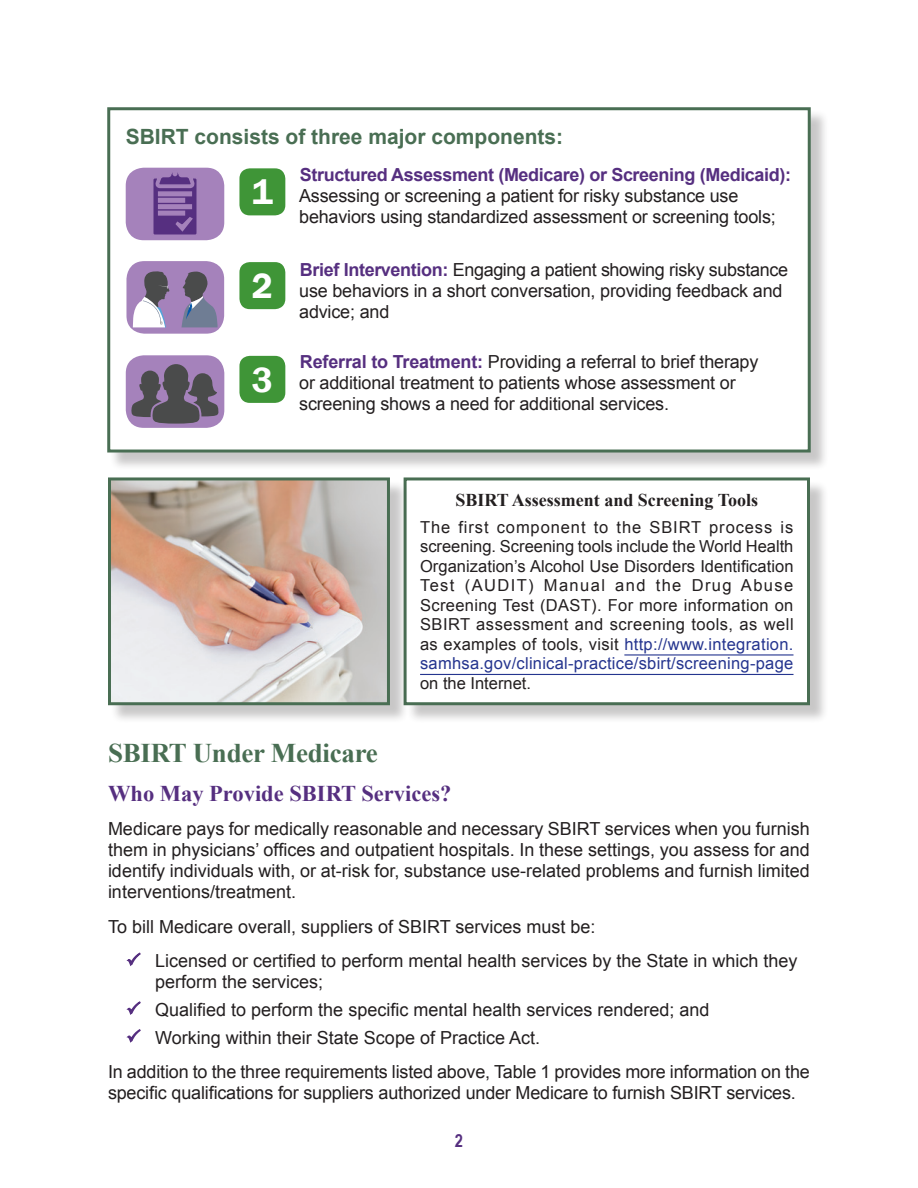
<style>
.page{position:relative;width:918px;height:1188px;background:#fff}
.page>*{position:absolute;margin:0;border:0;box-sizing:border-box;transform-origin:0 0}
.t1{font:600 36px "Franklin Gothic";color:#fff}
.t2{font:700 27px "Times New Roman";letter-spacing:-.01em;color:#496e53}
.t3{font:700 22.5px "Times New Roman";color:#562f80}
.t4{font:700 21px "Arial";color:#496e53}
.t5{font:18px/21px "Arial";letter-spacing:-.01em;color:#231f20}
.t6{font:700 18px "Times New Roman";color:#231f20}
.t7{font:700 18px "Arial Narrow";color:#562f80}
.t8{font:16.5px/19.5px "Arial";letter-spacing:.015em;color:#231f20;text-align:justify}
.s1{font-weight:700;color:#562f80}
.s2{color:#25358f}
</style>
<div class="page">
<div style="left:110px;top:110px;width:719px;height:361px;background:#231f20;opacity:.25"></div>
<div style="left:107px;top:107px;width:704px;height:346px;background:#fff;border:3px solid #496e53"></div>
<div style="left:406px;top:480px;width:423px;height:244px;background:#231f20;opacity:.25"></div>
<div style="left:405px;top:479px;width:403px;height:225px;background:#fff"></div>
<hr style="left:624px;top:654px;width:169px;height:2px;background:#25358f">
<hr style="left:420px;top:674px;width:374px;height:1px;background:#25358f">
<div style="left:404px;top:477px;width:406px;height:228px;border:3px solid #496e53"></div>
<div style="left:126px;top:168px;width:98px;height:72px;background:#a582bb;border-radius:18px"></div>
<div style="left:126px;top:355px;width:98px;height:73px;background:#a582bb;border-radius:18px"></div>
<svg style="left:151px;top:167px;width:48px;height:68px"></svg>
<svg style="left:131px;top:364px;width:88px;height:60px"></svg>
<div style="left:126px;top:261px;width:98px;height:73px;background:#a582bb;border-radius:18px"></div>
<svg style="left:181px;top:271px;width:37px;height:56px"></svg>
<svg style="left:133px;top:271px;width:36px;height:56px"></svg>
<div style="left:239px;top:168px;width:46px;height:47px;background:#3f9537;border-radius:10px"></div>
<div style="left:239px;top:262px;width:46px;height:47px;background:#3f9537;border-radius:10px"></div>
<div style="left:239px;top:356px;width:46px;height:47px;background:#3f9537;border-radius:10px"></div>
<div style="left:110px;top:480px;width:299px;height:244px;background:#231f20;opacity:.25"></div>
<img style="left:112px;top:481px;width:274px;height:220px">
<div style="left:108px;top:477px;width:282px;height:228px;border:3px solid #496e53"></div>
<svg style="left:126px;top:952px;width:15px;height:14px"></svg>
<svg style="left:126px;top:1001px;width:15px;height:14px"></svg>
<svg style="left:126px;top:1029px;width:15px;height:14px"></svg>
<p class="t4" style="left:126px;top:122px;width:439px">SBIRT consists of three major components:</p>
<p class="t1" style="left:252px;top:170px;width:23px">1</p>
<p class="t5" style="left:299px;top:165px;width:494px"><span class="s1">Structured Assessment (Medicare) or Screening (Medicaid):<br></span>Assessing or screening a patient for risky substance use behaviors using standardized assessment or screening tools;</p>
<p class="t1" style="left:252px;top:264px;width:23px">2</p>
<p class="t5" style="left:299px;top:259px;width:490px"><span class="s1">Brief Intervention:</span> Engaging a patient showing risky substance use behaviors in a short conversation, providing feedback and advice; and</p>
<p class="t1" style="left:252px;top:358px;width:23px">3</p>
<p class="t5" style="left:299px;top:351px;width:461px"><span class="s1">Referral to Treatment:</span> Providing a referral to brief therapy or additional treatment to patients whose assessment or screening shows a need for additional services.</p>
<p class="t6" style="left:455px;top:488px;width:304px">SBIRT Assessment and Screening Tools</p>
<p class="t8" style="left:420px;top:517px;width:375px">The first component to the SBIRT process is screening. Screening tools include the World Health Organization’s Alcohol Use Disorders Identification Test (AUDIT) Manual and the Drug Abuse Screening Test (DAST). For more information on SBIRT assessment and screening tools, as well as examples of tools, visit <span class="s2">http://www.integration. samhsa.gov/clinical-practice/sbirt/screening-page </span>on the Internet.</p>
<h2 class="t2" style="left:108px;top:734px;width:271px">SBIRT Under Medicare</h2>
<h3 class="t3" style="left:108px;top:778px;width:345px">Who May Provide SBIRT Services?</h3>
<p class="t5" style="left:108px;top:819px;width:703px;text-align:justify">Medicare pays for medically reasonable and necessary SBIRT services when you furnish them in physicians’ offices and outpatient hospitals. In these settings, you assess for and identify individuals with, or at-risk for, substance use-related problems and furnish limited interventions/treatment.</p>
<p class="t5" style="left:108px;top:916px;width:489px">To bill Medicare overall, suppliers of SBIRT services must be:</p>
<p class="t5" style="left:155px;top:951px;width:644px">Licensed or certified to perform mental health services by the State in which they perform the services;</p>
<p class="t5" style="left:155px;top:999px;width:556px">Qualified to perform the specific mental health services rendered; and</p>
<p class="t5" style="left:155px;top:1027px;width:386px">Working within their State Scope of Practice Act.</p>
<p class="t5" style="left:108px;top:1062px;width:703px">In addition to the three requirements listed above, Table 1 provides more information on the specific qualifications for suppliers authorized under Medicare to furnish SBIRT services.</p>
<p class="t7" style="left:455px;top:1127px;width:10px">2</p>
</div>
